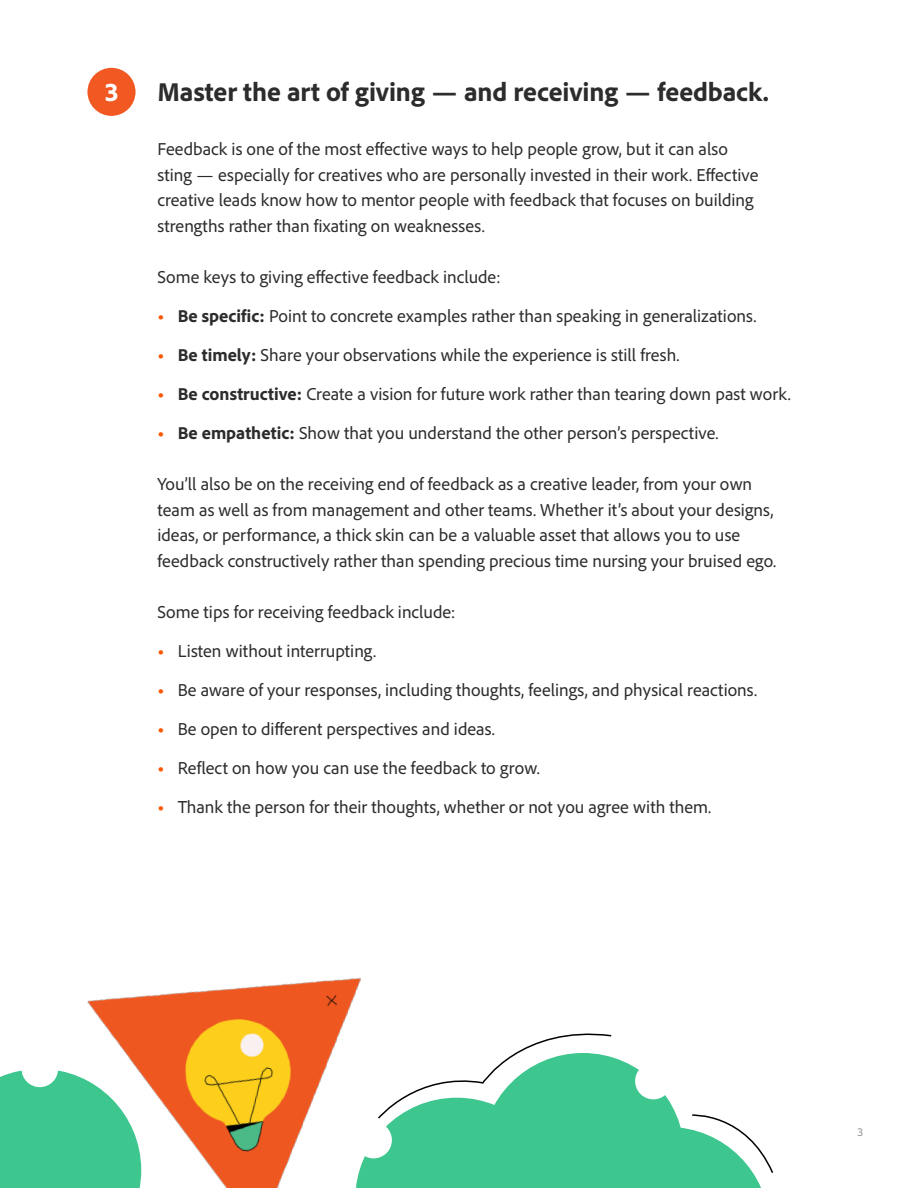
<style>
.page{position:relative;width:918px;height:1188px;background:#fff}
.page>*{position:absolute;margin:0;border:0;box-sizing:border-box;transform-origin:0 0}
.t1{font:800 27px "Adobe Clean";letter-spacing:-.005em;color:#2c2c2c}
.t2{font:800 27px "Adobe Clean";color:#fff}
.t3{font:18px/25.5px "Adobe Clean";color:#2c2c2c}
.t4{font:12px "Adobe Clean";color:#949598}
.s1{font-weight:800;color:#fe5701}
.s2{font-weight:800}
</style>
<div class="page">
<div style="left:87px;top:68px;width:49px;height:48px;background:#f15822;border-radius:50%"></div>
<img style="left:87px;top:977px;width:274px;height:211px">
<svg style="left:0;top:1069px;width:141px;height:119px;background:#58cd9c"></svg>
<div style="left:22px;top:1051px;width:36px;height:36px;background:#fff;border-radius:50%"></div>
<svg style="left:355px;top:1024px;width:419px;height:164px"></svg>
<h1 class="t2" style="left:105px;top:74px;width:15px">3</h1>
<h1 class="t1" style="left:158px;top:74px;width:613px">Master the art of giving — and receiving — feedback.</h1>
<p class="t3" style="left:158px;top:136px;width:603px">Feedback is one of the most effective ways to help people grow, but it can also sting — especially for creatives who are personally invested in their work. Effective creative leads know how to mentor people with feedback that focuses on building strengths rather than fixating on weaknesses.</p>
<p class="t3" style="left:158px;top:264px;width:344px">Some keys to giving effective feedback include:</p>
<p class="t3" style="left:158px;top:303px;width:601px"><span class="s1">•</span> <span class="s2">Be specific:</span> Point to concrete examples rather than speaking in generalizations.</p>
<p class="t3" style="left:158px;top:342px;width:523px"><span class="s1">•</span> <span class="s2">Be timely:</span> Share your observations while the experience is still fresh.</p>
<p class="t3" style="left:158px;top:381px;width:635px"><span class="s1">•</span> <span class="s2">Be constructive:</span> Create a vision for future work rather than tearing down past work.</p>
<p class="t3" style="left:158px;top:420px;width:563px"><span class="s1">•</span> <span class="s2">Be empathetic:</span> Show that you understand the other person’s perspective.</p>
<p class="t3" style="left:158px;top:471px;width:620px">You’ll also be on the receiving end of feedback as a creative leader, from your own team as well as from management and other teams. Whether it’s about your designs, ideas, or performance, a thick skin can be a valuable asset that allows you to use feedback constructively rather than spending precious time nursing your bruised ego.</p>
<p class="t3" style="left:158px;top:598px;width:299px">Some tips for receiving feedback include:</p>
<p class="t3" style="left:158px;top:637px;width:220px"><span class="s1">•</span> Listen without interrupting.</p>
<p class="t3" style="left:158px;top:676px;width:601px"><span class="s1">•</span> Be aware of your responses, including thoughts, feelings, and physical reactions.</p>
<p class="t3" style="left:158px;top:715px;width:339px"><span class="s1">•</span> Be open to different perspectives and ideas.</p>
<p class="t3" style="left:158px;top:754px;width:384px"><span class="s1">•</span> Reflect on how you can use the feedback to grow.</p>
<p class="t3" style="left:158px;top:793px;width:555px"><span class="s1">•</span> Thank the person for their thoughts, whether or not you agree with them.</p>
<p class="t4" style="left:857px;top:1124px;width:7px">3</p>
</div>
